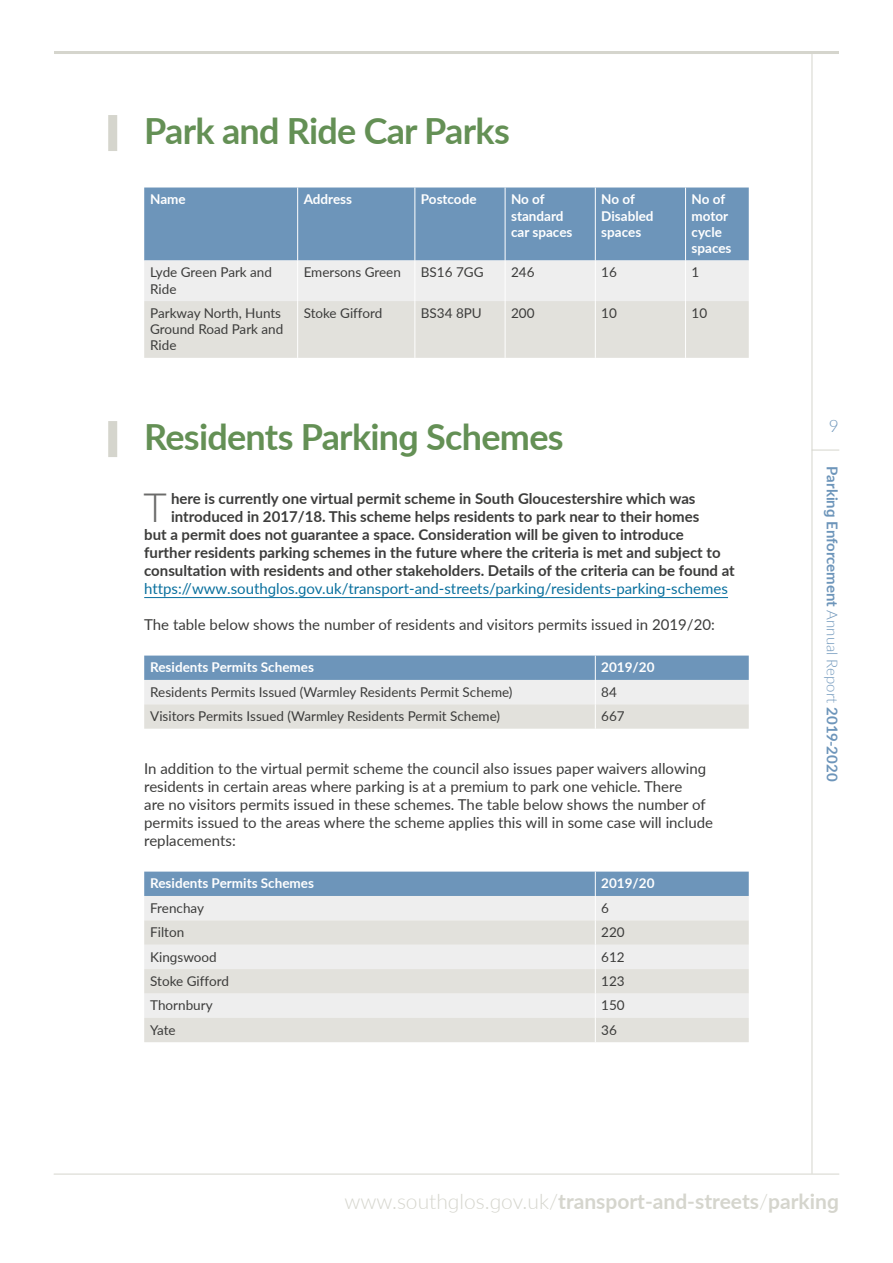
<style>
.page{position:relative;width:893px;height:1263px;background:#fff}
.page>*{position:absolute;margin:0;border:0;box-sizing:border-box;transform-origin:0 0}
.t1{font:300 40.5px "Lato";color:#6b6b6a}
.t2{font:700 36px "Lato";letter-spacing:-.02em;color:#649055}
.t3{font:700 21px "Lato";color:#d5d5cd}
.t4{font:300 17.25px "Lato";color:#6d95ba}
.t5{font:15px/18px "Lato";color:#3c3c3b}
.t6{font:700 15px "Lato";color:#3c3c3b}
.t7{font:15px "Lato";color:#09709e}
.t8{font:700 15px "Lato";color:#6d95ba}
.t9{font:13.5px/16.2px "Lato";color:#3c3c3b}
.t10{font:700 13.5px/16.2px "Lato";color:#fff}
.s1{font-weight:300}
</style>
<div class="page">
<hr style="left:54px;top:1174px;width:785px;height:1px;background:#d5d5cd">
<hr style="left:54px;top:51px;width:785px;height:3px;background:#d5d5cd">
<hr style="left:812px;top:54px;width:1px;height:1120px;background:#d5d5cd">
<svg style="left:813px;top:450px;width:26px;height:1px"></svg>
<div style="left:108px;top:115px;width:9px;height:36px;background:#d5d5cd"></div>
<div style="left:108px;top:421px;width:9px;height:36px;background:#d5d5cd"></div>
<hr style="left:144px;top:597px;width:584px;height:1px;background:#09709e">
<svg style="left:144px;top:188px;width:605px;height:170px;background:#b3c4d2"></svg>
<hr style="left:297px;top:188px;width:1px;height:72px;background:#fff">
<hr style="left:414px;top:188px;width:1px;height:72px;background:#fff">
<hr style="left:505px;top:188px;width:1px;height:72px;background:#fff">
<hr style="left:595px;top:188px;width:1px;height:72px;background:#fff">
<hr style="left:685px;top:188px;width:1px;height:72px;background:#fff">
<hr style="left:297px;top:260px;width:1px;height:41px;background:#fff">
<hr style="left:414px;top:260px;width:1px;height:41px;background:#fff">
<hr style="left:505px;top:260px;width:1px;height:41px;background:#fff">
<hr style="left:595px;top:260px;width:1px;height:41px;background:#fff">
<hr style="left:685px;top:260px;width:1px;height:41px;background:#fff">
<hr style="left:297px;top:301px;width:1px;height:57px;background:#fff">
<hr style="left:414px;top:301px;width:1px;height:57px;background:#fff">
<hr style="left:505px;top:301px;width:1px;height:57px;background:#fff">
<hr style="left:595px;top:301px;width:1px;height:57px;background:#fff">
<hr style="left:685px;top:301px;width:1px;height:57px;background:#fff">
<svg style="left:144px;top:656px;width:605px;height:73px;background:#c1cdd7"></svg>
<svg style="left:144px;top:872px;width:605px;height:170px;background:#d6dcdf"></svg>
<h2 class="t2" style="left:144px;top:104px;width:367px">Park and Ride Car Parks</h2>
<p class="t10" style="left:150px;top:191px;width:37px">Name</p>
<p class="t10" style="left:304px;top:191px;width:50px">Address</p>
<p class="t10" style="left:421px;top:191px;width:57px">Postcode</p>
<p class="t10" style="left:511px;top:191px;width:63px">No of standard car spaces</p>
<p class="t10" style="left:601px;top:191px;width:54px">No of<br>Disabled spaces</p>
<p class="t10" style="left:691px;top:191px;width:41px">No of motor cycle spaces</p>
<p class="t9" style="left:150px;top:264px;width:123px">Lyde Green Park and<br>Ride</p>
<p class="t9" style="left:304px;top:264px;width:99px">Emersons Green</p>
<p class="t9" style="left:421px;top:264px;width:64px">BS16 7GG</p>
<p class="t9" style="left:511px;top:264px;width:25px">246</p>
<p class="t9" style="left:601px;top:264px;width:17px">16</p>
<p class="t9" style="left:691px;top:264px;width:9px">1</p>
<p class="t9" style="left:150px;top:304px;width:135px">Parkway North, Hunts<br>Ground Road Park and<br>Ride</p>
<p class="t9" style="left:304px;top:304px;width:80px">Stoke Gifford</p>
<p class="t9" style="left:421px;top:304px;width:63px">BS34 8PU</p>
<p class="t9" style="left:511px;top:304px;width:25px">200</p>
<p class="t9" style="left:601px;top:304px;width:17px">10</p>
<p class="t9" style="left:691px;top:304px;width:17px">10</p>
<h2 class="t2" style="left:144px;top:410px;width:421px">Residents Parking Schemes</h2>
<h1 class="t1" style="left:144px;top:479px;width:25px">T</h1>
<p class="t6" style="left:171px;top:488px;width:526px">here is currently one virtual permit scheme in South Gloucestershire which was</p>
<p class="t6" style="left:171px;top:506px;width:530px">introduced in 2017/18. This scheme helps residents to park near to their homes</p>
<p class="t6" style="left:144px;top:524px;width:541px">but a permit does not guarantee a space. Consideration will be given to introduce</p>
<p class="t6" style="left:144px;top:542px;width:578px">further residents parking schemes in the future where the criteria is met and subject to</p>
<p class="t6" style="left:144px;top:560px;width:592px">consultation with residents and other stakeholders. Details of the criteria can be found at</p>
<p class="t7" style="left:144px;top:578px;width:585px">https://www.southglos.gov.uk/transport-and-streets/parking/residents-parking-schemes</p>
<p class="t5" style="left:144px;top:615px;width:572px">The table below shows the number of residents and visitors permits issued in 2019/20:</p>
<p class="t10" style="left:150px;top:659px;width:165px">Residents Permits Schemes</p>
<p class="t10" style="left:601px;top:659px;width:55px">2019/20</p>
<p class="t9" style="left:150px;top:683px;width:364px">Residents Permits Issued (Warmley Residents Permit Scheme)</p>
<p class="t9" style="left:601px;top:683px;width:17px">84</p>
<p class="t9" style="left:150px;top:708px;width:351px">Visitors Permits Issued (Warmley Residents Permit Scheme)</p>
<p class="t9" style="left:601px;top:708px;width:25px">667</p>
<p class="t5" style="left:144px;top:759px;width:570px">In addition to the virtual permit scheme the council also issues paper waivers allowing residents in certain areas where parking is at a premium to park one vehicle. There<br>are no visitors permits issued in these schemes. The table below shows the number of permits issued to the areas where the scheme applies this will in some case will include replacements:</p>
<p class="t10" style="left:150px;top:875px;width:165px">Residents Permits Schemes</p>
<p class="t10" style="left:601px;top:875px;width:55px">2019/20</p>
<p class="t9" style="left:150px;top:899px;width:55px">Frenchay</p>
<p class="t9" style="left:601px;top:899px;width:9px">6</p>
<p class="t9" style="left:150px;top:924px;width:36px">Filton</p>
<p class="t9" style="left:601px;top:924px;width:25px">220</p>
<p class="t9" style="left:150px;top:948px;width:68px">Kingswood</p>
<p class="t9" style="left:601px;top:948px;width:25px">612</p>
<p class="t9" style="left:150px;top:972px;width:80px">Stoke Gifford</p>
<p class="t9" style="left:601px;top:972px;width:25px">123</p>
<p class="t9" style="left:150px;top:997px;width:64px">Thornbury</p>
<p class="t9" style="left:601px;top:997px;width:25px">150</p>
<p class="t9" style="left:150px;top:1021px;width:27px">Yate</p>
<p class="t9" style="left:601px;top:1021px;width:17px">36</p>
<p class="t4" style="left:829px;top:414px;width:12px">9</p>
<p class="t8" style="left:843px;top:466px;width:316px;rotate:90deg">Parking Enforcement <span class="s1">Annual Report</span> 2019-2020</p>
<h3 class="t3" style="left:344px;top:1186px;width:496px"><span class="s1">www.southglos.gov.uk/</span>transport-and-streets<span class="s1">/</span>parking</h3>
</div>
